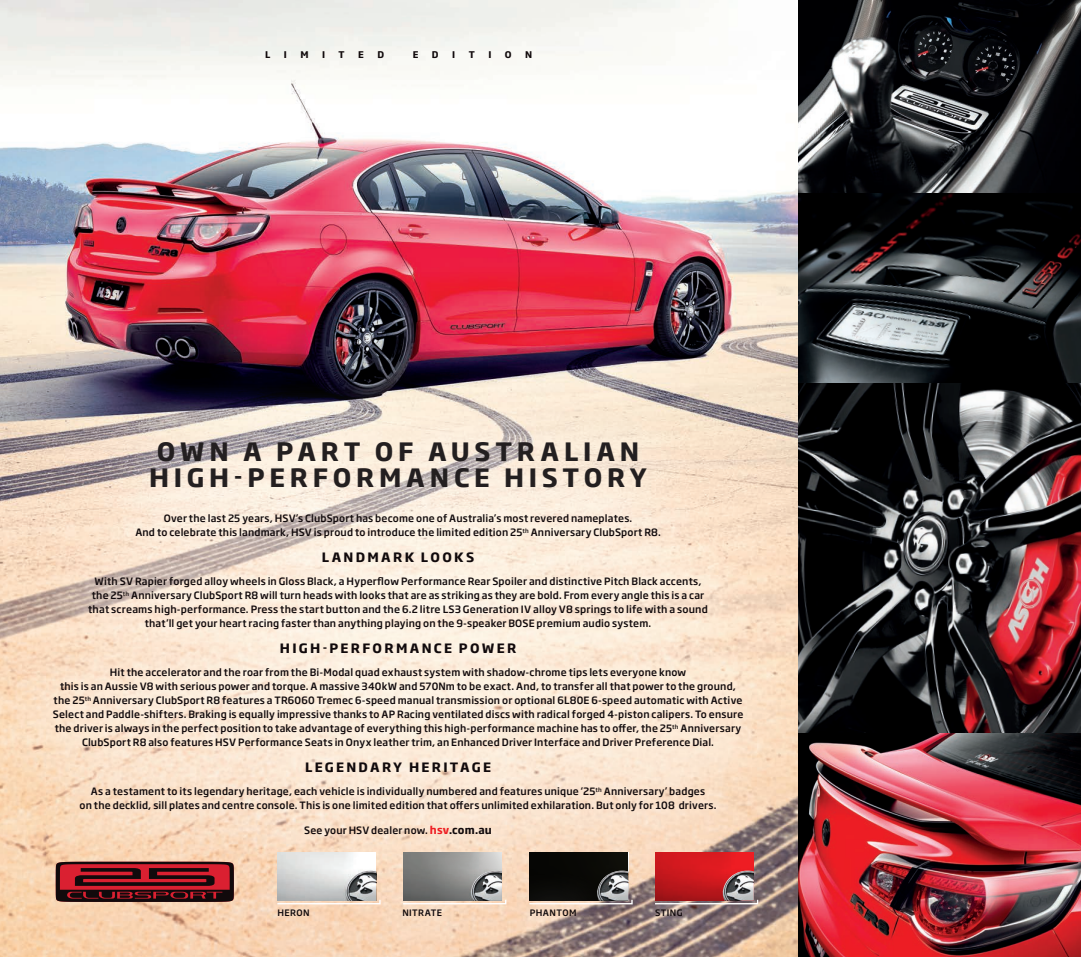
<style>
.page{position:relative;width:1081px;height:957px;background:#fff}
.page>*{position:absolute;margin:0;border:0;box-sizing:border-box;transform-origin:0 0}
.t1{font:700 25px/26.2px "Soho Gothic Pro";letter-spacing:.19em;color:#231f20;text-align:center}
.t2{font:700 12.75px "Soho Gothic Pro";letter-spacing:.18em;color:#110a0c}
.t3{font:500 10px/14px "Soho Gothic Pro";letter-spacing:.015em;color:#110a0c;text-align:center}
.t4{font:700 9.12px "Soho Gothic Pro";color:#110a0c}
.Table_BODY__DOTS{font:500 8.75px "Soho Gothic Pro";letter-spacing:.045em;color:#110a0c}
.s1{font-weight:700;font-size:10.62px;color:#ee1d23}
.s2{font-weight:700;font-size:10.62px}
</style>
<div class="page">
<img style="left:797px;top:0;width:284px;height:193px">
<img style="left:804px;top:382px;width:277px;height:351px">
<img style="left:797px;top:193px;width:284px;height:189px">
<img style="left:797px;top:733px;width:284px;height:224px">
<img style="left:0;top:0;width:797px;height:957px">
<div style="left:0;top:379px;width:804px;height:518px;background:#fff;opacity:.3"></div>
<div style="left:617px;top:869px;width:103px;height:86px;background:#fff;opacity:.3"></div>
<img style="left:655px;top:852px;width:99px;height:46px">
<svg style="left:653px;top:898px;width:106px;height:7px"></svg>
<img style="left:720px;top:870px;width:34px;height:30px">
<img style="left:277px;top:852px;width:99px;height:46px">
<div style="left:239px;top:869px;width:108px;height:86px;background:#fff;opacity:.3"></div>
<svg style="left:276px;top:898px;width:88px;height:7px"></svg>
<div style="left:364px;top:869px;width:116px;height:86px;background:#fff;opacity:.3"></div>
<svg style="left:402px;top:898px;width:90px;height:7px"></svg>
<svg style="left:403px;top:852px;width:99px;height:48px;background:#898988"></svg>
<img style="left:469px;top:870px;width:23px;height:30px">
<div style="left:492px;top:869px;width:122px;height:86px;background:#fff;opacity:.3"></div>
<svg style="left:528px;top:898px;width:105px;height:7px"></svg>
<div style="left:529px;top:852px;width:99px;height:48px;background:#090906"></div>
<img style="left:597px;top:870px;width:31px;height:30px">
<svg style="left:56px;top:861px;width:178px;height:41px;background:#6d171f"></svg>
<p class="t4" style="left:265px;top:48px;width:7px">L</p>
<p class="t4" style="left:284px;top:48px;width:5px">I</p>
<p class="t4" style="left:300px;top:48px;width:10px">M</p>
<p class="t4" style="left:322px;top:48px;width:5px">I</p>
<p class="t4" style="left:339px;top:48px;width:8px">T</p>
<p class="t4" style="left:358px;top:48px;width:7px">E</p>
<p class="t4" style="left:377px;top:48px;width:8px">D</p>
<p class="t4" style="left:413px;top:48px;width:7px">E</p>
<p class="t4" style="left:432px;top:48px;width:8px">D</p>
<p class="t4" style="left:452px;top:48px;width:5px">I</p>
<p class="t4" style="left:469px;top:48px;width:8px">T</p>
<p class="t4" style="left:488px;top:48px;width:5px">I</p>
<p class="t4" style="left:505px;top:48px;width:8px">O</p>
<p class="t4" style="left:525px;top:48px;width:9px">N</p>
<p class="t1" style="left:149px;top:437px;width:499px">OWN A PART OF AUSTRALIAN<br>HIGH-PERFORMANCE HISTORY</p>
<p class="t3" style="left:135px;top:511px;width:527px">Over the last 25 years, HSV’s ClubSport has become one of Australia’s most revered nameplates.<br>And to celebrate this landmark, HSV is proud to introduce the limited edition 25<sup>th</sup> Anniversary ClubSport R8.</p>
<p class="t2" style="left:322px;top:547px;width:154px">LANDMARK LOOKS</p>
<p class="t3" style="left:88px;top:574px;width:621px">With SV Rapier forged alloy wheels in Gloss Black, a Hyperflow Performance Rear Spoiler and distinctive Pitch Black accents, the 25<sup>th</sup> Anniversary ClubSport R8 will turn heads with looks that are as striking as they are bold. From every angle this is a car that screams high-performance. Press the start button and the 6.2 litre LS3 Generation IV alloy V8 springs to life with a sound that’ll get your heart racing faster than anything playing on the 9-speaker BOSE premium audio system.</p>
<p class="t2" style="left:280px;top:638px;width:238px">HIGH-PERFORMANCE POWER</p>
<p class="t3" style="left:53px;top:665px;width:692px">Hit the accelerator and the roar from the Bi-Modal quad exhaust system with shadow-chrome tips lets everyone know<br>this is an Aussie V8 with serious power and torque. A massive 340kW and 570Nm to be exact. And, to transfer all that power to the ground, the 25<sup>th</sup> Anniversary ClubSport R8 features a TR6060 Tremec 6-speed manual transmission or optional 6L80E 6-speed automatic with Active Select and Paddle-shifters. Braking is equally impressive thanks to AP Racing ventilated discs with radical forged 4-piston calipers. To ensure the driver is always in the perfect position to take advantage of everything this high-performance machine has to offer, the 25<sup>th</sup> Anniversary ClubSport R8 also features HSV Performance Seats in Onyx leather trim, an Enhanced Driver Interface and Driver Preference Dial.</p>
<p class="t2" style="left:305px;top:757px;width:188px">LEGENDARY HERITAGE</p>
<p class="t3" style="left:80px;top:784px;width:638px">As a testament to its legendary heritage, each vehicle is individually numbered and features unique ‘25<sup>th</sup> Anniversary’ badges<br>on the decklid, sill plates and centre console. This is one limited edition that offers unlimited exhilaration. But only for 108 drivers.</p>
<p class="t3" style="left:304px;top:822px;width:189px">See your HSV dealer now. <span class="s1">hsv</span><span class="s2">.com.au</span></p>
<p class="Table_BODY__DOTS" style="left:277px;top:905px;width:34px">HERON</p>
<p class="Table_BODY__DOTS" style="left:402px;top:905px;width:41px">NITRATE</p>
<p class="Table_BODY__DOTS" style="left:530px;top:905px;width:48px">PHANTOM</p>
<p class="Table_BODY__DOTS" style="left:655px;top:905px;width:29px">STING</p>
</div>
